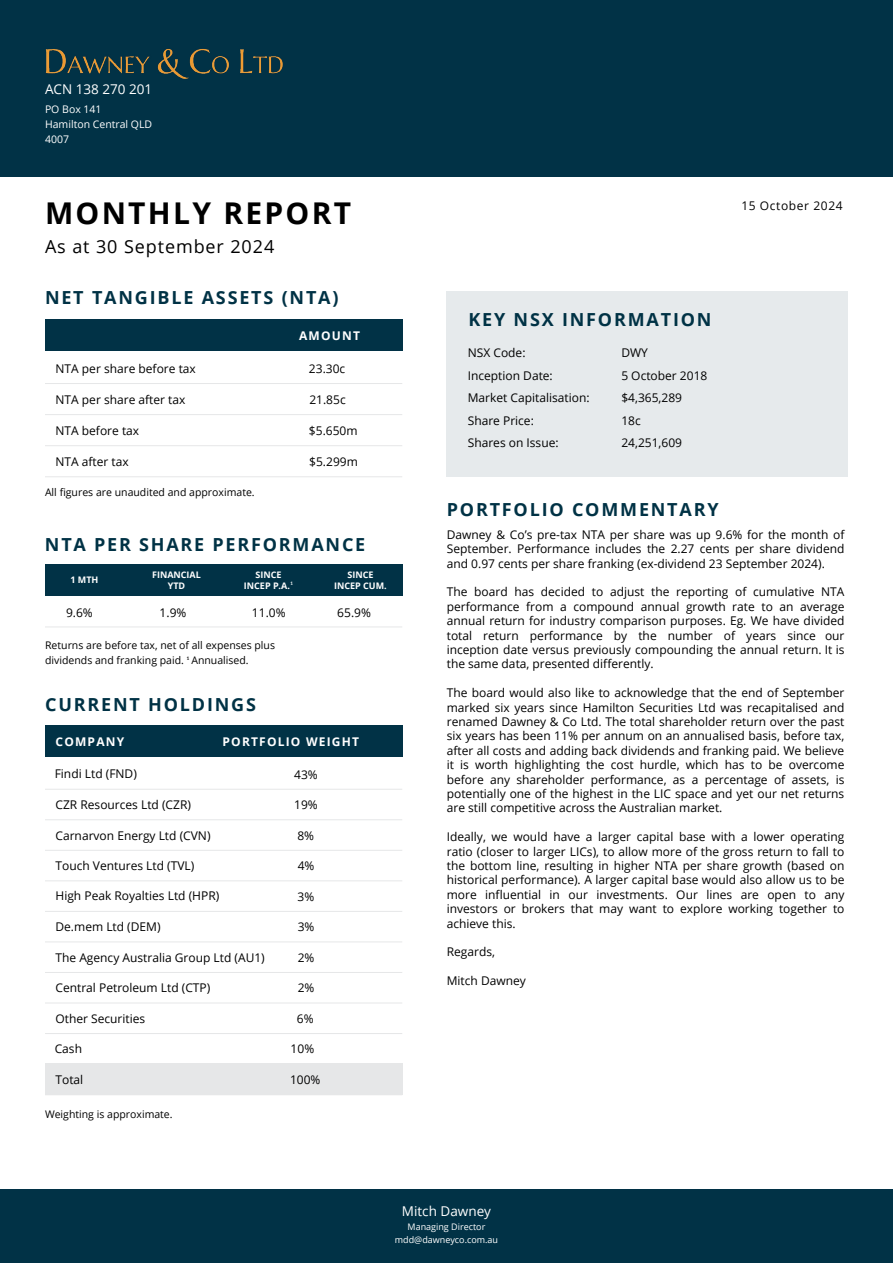
<style>
.page{position:relative;width:893px;height:1263px;background:#fff}
.page>*{position:absolute;margin:0;border:0;box-sizing:border-box;transform-origin:0 0}
.t1{font:700 30px "Open Sans";letter-spacing:.075em;color:#000}
.t2{font:700 18px "Open Sans";letter-spacing:.1em;color:#003245}
.t3{font:18px "Open Sans";letter-spacing:.05em;color:#000}
.t4{font:13.5px "Open Sans";color:#fff}
.t5{font:12px/14.4px "Open Sans";color:#000;text-align:justify}
.t6{font:700 12px "Open Sans";letter-spacing:.1em;color:#fff}
.t7{font:12px "Open Sans";letter-spacing:.05em;color:#000}
.t8{font:10.5px/15px "Open Sans";color:#000}
.t9{font:10.5px/15px "Open Sans";color:#fff}
.t10{font:700 9px "Open Sans";color:#fff}
.t11{font:9px "Open Sans";color:#fff}
.s1{font-family:"Lato";font-weight:400}
.s2{font-family:"Lato";font-size:9px}
</style>
<div class="page">
<div style="left:0;top:0;width:893px;height:176px;background:#013246"></div>
<div style="left:45px;top:319px;width:357px;height:32px;background:#013246"></div>
<hr style="left:45px;top:383px;width:357px;height:1px;background:#e6e7e8">
<hr style="left:45px;top:414px;width:357px;height:1px;background:#e6e7e8">
<div style="left:446px;top:291px;width:402px;height:185px;background:#e6eaec"></div>
<div style="left:45px;top:725px;width:357px;height:32px;background:#013246"></div>
<hr style="left:45px;top:789px;width:357px;height:1px;background:#e6e7e8">
<hr style="left:45px;top:819px;width:357px;height:1px;background:#e6e7e8">
<hr style="left:45px;top:850px;width:357px;height:1px;background:#e6e7e8">
<hr style="left:45px;top:880px;width:357px;height:1px;background:#e6e7e8">
<hr style="left:45px;top:911px;width:357px;height:1px;background:#e6e7e8">
<hr style="left:45px;top:941px;width:357px;height:1px;background:#e6e7e8">
<hr style="left:45px;top:972px;width:357px;height:1px;background:#e6e7e8">
<hr style="left:45px;top:1003px;width:357px;height:1px;background:#e6e7e8">
<hr style="left:45px;top:1033px;width:357px;height:1px;background:#e6e7e8">
<div style="left:45px;top:1064px;width:357px;height:31px;background:#e6e7e8"></div>
<div style="left:45px;top:564px;width:357px;height:32px;background:#013246"></div>
<hr style="left:45px;top:626px;width:357px;height:1px;background:#e6e7e8">
<hr style="left:45px;top:445px;width:357px;height:1px;background:#e6e7e8">
<hr style="left:45px;top:476px;width:357px;height:1px;background:#e6e7e8">
<div style="left:0;top:1189px;width:893px;height:74px;background:#013246"></div>
<img style="left:45px;top:48px;width:238px;height:31px">
<p class="t4" style="left:45px;top:79px;width:109px">ACN 138 270 201</p>
<p class="t9" style="left:45px;top:102px;width:58px">PO Box 141</p>
<p class="t9" style="left:45px;top:117px;width:109px">Hamilton Central QLD<br>4007</p>
<p class="t1" style="left:45px;top:192px;width:308px">MONTHLY REPORT</p>
<p class="t3" style="left:45px;top:234px;width:231px">As at 30 September 2024</p>
<p class="t2" style="left:45px;top:285px;width:295px">NET TANGIBLE ASSETS (NTA)</p>
<p class="t5" style="left:56px;top:361px;width:142px">NTA per share before tax</p>
<p class="t5" style="left:56px;top:392px;width:131px">NTA per share after tax</p>
<p class="t5" style="left:56px;top:423px;width:85px">NTA before tax</p>
<p class="t5" style="left:56px;top:454px;width:75px">NTA after tax</p>
<p class="t8" style="left:45px;top:484px;width:211px">All figures are unaudited and approximate.</p>
<p class="t6" style="left:299px;top:327px;width:62px">AMOUNT</p>
<p class="t5" style="left:309px;top:361px;width:38px">23.30c</p>
<p class="t5" style="left:309px;top:392px;width:38px">21.85c</p>
<p class="t5" style="left:309px;top:423px;width:50px">$5.650m</p>
<p class="t5" style="left:309px;top:454px;width:50px">$5.299m</p>
<p class="t2" style="left:45px;top:531px;width:322px">NTA PER SHARE PERFORMANCE</p>
<p class="t10" style="left:152px;top:568px;width:50px">FINANCIAL</p>
<p class="t10" style="left:168px;top:579px;width:19px">YTD</p>
<p class="t10" style="left:255px;top:568px;width:28px">SINCE</p>
<p class="t10" style="left:244px;top:579px;width:51px">INCEP P.A.<span class="s1">¹</span></p>
<p class="t10" style="left:347px;top:568px;width:28px">SINCE</p>
<p class="t10" style="left:334px;top:579px;width:54px">INCEP CUM.</p>
<p class="t10" style="left:70px;top:573px;width:30px">1 MTH</p>
<p class="t5" style="left:66px;top:605px;width:28px">9.6%</p>
<p class="t5" style="left:160px;top:605px;width:28px">1.9%</p>
<p class="t5" style="left:252px;top:605px;width:35px">11.0%</p>
<p class="t5" style="left:337px;top:605px;width:35px">65.9%</p>
<p class="t8" style="left:45px;top:637px;width:231px">Returns are before tax, net of all expenses plus dividends and franking paid. <span class="s2">¹</span> Annualised.</p>
<p class="t2" style="left:45px;top:692px;width:212px">CURRENT HOLDINGS</p>
<p class="t6" style="left:56px;top:733px;width:70px">COMPANY</p>
<p class="t6" style="left:223px;top:733px;width:138px">PORTFOLIO WEIGHT</p>
<p class="t5" style="left:55px;top:767px;width:84px">Findi Ltd (FND)</p>
<p class="t5" style="left:56px;top:797px;width:137px">CZR Resources Ltd (CZR)</p>
<p class="t5" style="left:56px;top:828px;width:157px">Carnarvon Energy Ltd (CVN)</p>
<p class="t5" style="left:56px;top:858px;width:140px">Touch Ventures Ltd (TVL)</p>
<p class="t5" style="left:56px;top:888px;width:165px">High Peak Royalties Ltd (HPR)</p>
<p class="t5" style="left:56px;top:919px;width:107px">De.mem Ltd (DEM)</p>
<p class="t5" style="left:56px;top:950px;width:211px">The Agency Australia Group Ltd (AU1)</p>
<p class="t5" style="left:56px;top:980px;width:156px">Central Petroleum Ltd (CTP)</p>
<p class="t5" style="left:56px;top:1011px;width:91px">Other Securities</p>
<p class="t5" style="left:294px;top:767px;width:25px">43%</p>
<p class="t5" style="left:294px;top:797px;width:25px">19%</p>
<p class="t5" style="left:297px;top:828px;width:18px">8%</p>
<p class="t5" style="left:298px;top:858px;width:18px">4%</p>
<p class="t5" style="left:298px;top:889px;width:18px">3%</p>
<p class="t5" style="left:298px;top:919px;width:18px">3%</p>
<p class="t5" style="left:298px;top:950px;width:18px">2%</p>
<p class="t5" style="left:298px;top:980px;width:18px">2%</p>
<p class="t5" style="left:297px;top:1011px;width:18px">6%</p>
<p class="t5" style="left:55px;top:1041px;width:29px">Cash</p>
<p class="t5" style="left:291px;top:1041px;width:25px">10%</p>
<p class="t5" style="left:56px;top:1072px;width:29px">Total</p>
<p class="t8" style="left:45px;top:1107px;width:129px">Weighting is approximate.</p>
<p class="t5" style="left:290px;top:1072px;width:32px">100%</p>
<p class="t7" style="left:741px;top:197px;width:103px">15 October 2024</p>
<p class="t2" style="left:468px;top:307px;width:245px">KEY NSX INFORMATION</p>
<p class="t5" style="left:468px;top:345px;width:59px">NSX Code:</p>
<p class="t5" style="left:468px;top:368px;width:87px">Inception Date:</p>
<p class="t5" style="left:468px;top:390px;width:123px">Market Capitalisation:</p>
<p class="t5" style="left:468px;top:413px;width:68px">Share Price:</p>
<p class="t5" style="left:468px;top:435px;width:92px">Shares on Issue:</p>
<p class="t5" style="left:621px;top:345px;width:28px">DWY</p>
<p class="t5" style="left:621px;top:368px;width:88px">5 October 2018</p>
<p class="t5" style="left:621px;top:390px;width:62px">$4,365,289</p>
<p class="t5" style="left:621px;top:413px;width:21px">18c</p>
<p class="t5" style="left:621px;top:435px;width:62px">24,251,609</p>
<p class="t2" style="left:447px;top:497px;width:273px">PORTFOLIO COMMENTARY</p>
<p class="t5" style="left:447px;top:527px;width:399px">Dawney &amp; Co’s pre-tax NTA per share was up 9.6% for the month of September. Performance includes the 2.27 cents per share dividend and 0.97 cents per share franking (ex-dividend 23 September 2024).</p>
<p class="t5" style="left:447px;top:584px;width:399px">The board has decided to adjust the reporting of cumulative NTA performance from a compound annual growth rate to an average annual return for industry comparison purposes. Eg. We have divided total return performance by the number of years since our inception date versus previously compounding the annual return. It is the same data, presented differently.</p>
<p class="t5" style="left:447px;top:685px;width:399px">The board would also like to acknowledge that the end of September marked six years since Hamilton Securities Ltd was recapitalised and renamed Dawney &amp; Co Ltd. The total shareholder return over the past six years has been 11% per annum on an annualised basis, before tax, after all costs and adding back dividends and franking paid. We believe it is worth highlighting the cost hurdle, which has to be overcome before any shareholder performance, as a percentage of assets, is potentially one of the highest in the LIC space and yet our net returns are still competitive across the Australian market.</p>
<p class="t5" style="left:447px;top:829px;width:399px">Ideally, we would have a larger capital base with a lower operating ratio (closer to larger LICs), to allow more of the gross return to fall to the bottom line, resulting in higher NTA per share growth (based on historical performance). A larger capital base would also allow us to be more influential in our investments. Our lines are open to any investors or brokers that may want to explore working together to achieve this.</p>
<p class="t5" style="left:447px;top:944px;width:50px">Regards,</p>
<p class="t5" style="left:447px;top:973px;width:81px">Mitch Dawney</p>
<p class="t4" style="left:402px;top:1202px;width:91px">Mitch Dawney</p>
<p class="t11" style="left:408px;top:1220px;width:79px">Managing Director</p>
<p class="t11" style="left:395px;top:1234px;width:105px">mdd@dawneyco.com.au</p>
</div>
